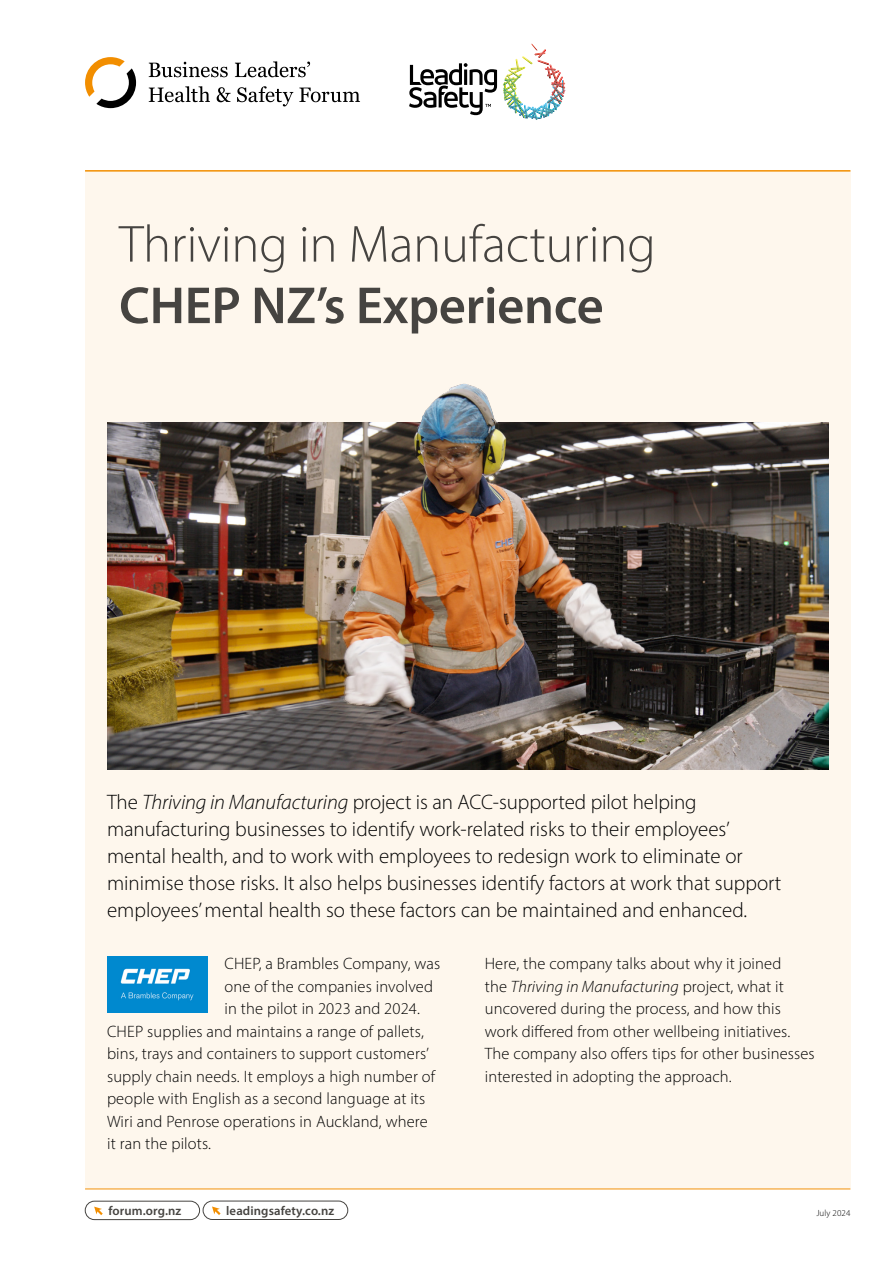
<style>
.page{position:relative;width:893px;height:1263px;background:#fff}
.page>*{position:absolute;margin:0;border:0;box-sizing:border-box;transform-origin:0 0}
.t1{font:300 52.5px "Myriad Pro";letter-spacing:-.005em;color:#464441}
.t2{font:600 52.5px "Myriad Pro";letter-spacing:-.005em;color:#464441}
.Intro{font:300 21px/27px "Myriad Pro";color:#000}
.Body{font:300 16.5px/22.5px "Myriad Pro";letter-spacing:.01em;color:#000}
.t3{font:600 12.75px "Myriad Pro";letter-spacing:.01em;color:#464441}
.Small_Print{font:300 9px "Myriad Pro";letter-spacing:.01em;color:#000}
.s1{font-style:italic}
</style>
<div class="page">
<hr style="left:85px;top:1188px;width:765px;height:1px;background:#f28e00">
<svg style="left:94px;top:1206px;width:9px;height:9px"></svg>
<div style="left:85px;top:1201px;width:115px;height:19px;border:1px solid #464441;border-radius:9px"></div>
<svg style="left:212px;top:1206px;width:9px;height:9px"></svg>
<div style="left:203px;top:1201px;width:145px;height:19px;border:1px solid #464441;border-radius:9px"></div>
<div style="left:85px;top:172px;width:765px;height:1016px;background:#fef7ed"></div>
<hr style="left:85px;top:170px;width:765px;height:2px;background:#f28e00">
<svg style="left:85px;top:57px;width:51px;height:51px"></svg>
<svg style="left:149px;top:62px;width:79px;height:15px"></svg>
<svg style="left:235px;top:61px;width:75px;height:16px"></svg>
<svg style="left:149px;top:86px;width:61px;height:16px"></svg>
<svg style="left:217px;top:87px;width:14px;height:15px"></svg>
<svg style="left:237px;top:86px;width:56px;height:20px"></svg>
<svg style="left:299px;top:88px;width:61px;height:14px"></svg>
<img style="left:503px;top:43px;width:62px;height:77px">
<svg style="left:409px;top:63px;width:88px;height:52px"></svg>
<img style="left:107px;top:956px;width:101px;height:57px">
<img style="left:107px;top:383px;width:721px;height:386px">
<p class="t1" style="left:119px;top:212px;width:538px">Thriving in Manufacturing</p>
<p class="t2" style="left:119px;top:272px;width:486px">CHEP NZ’s Experience</p>
<p class="Intro" style="left:107px;top:788px;width:676px">The <span class="s1">Thriving in Manufacturing</span> project is an ACC-supported pilot helping manufacturing businesses to identify work-related risks to their employees’ mental health, and to work with employees to redesign work to eliminate or minimise those risks. It also helps businesses identify factors at work that support employees’ mental health so these factors can be maintained and enhanced.</p>
<p class="Body" style="left:225px;top:952px;width:217px">CHEP, a Brambles Company, was</p>
<p class="Body" style="left:225px;top:975px;width:210px">one of the companies involved</p>
<p class="Body" style="left:225px;top:997px;width:197px">in the pilot in 2023 and 2024.</p>
<p class="Body" style="left:107px;top:1020px;width:318px">CHEP supplies and maintains a range of pallets,</p>
<p class="Body" style="left:107px;top:1042px;width:323px">bins, trays and containers to support customers’</p>
<p class="Body" style="left:107px;top:1065px;width:330px">supply chain needs. It employs a high number of</p>
<p class="Body" style="left:107px;top:1087px;width:320px">people with English as a second language at its</p>
<p class="Body" style="left:107px;top:1110px;width:322px">Wiri and Penrose operations in Auckland, where</p>
<p class="Body" style="left:107px;top:1132px;width:106px">it ran the pilots.</p>
<p class="Body" style="left:485px;top:952px;width:332px">Here, the company talks about why it joined<br>the <span class="s1">Thriving in Manufacturing</span> project, what it uncovered during the process, and how this work differed from other wellbeing initiatives.<br>The company also offers tips for other businesses interested in adopting the approach.</p>
<p class="t3" style="left:108px;top:1203px;width:74px">forum.org.nz</p>
<p class="t3" style="left:226px;top:1203px;width:110px">leadingsafety.co.nz</p>
<p class="Small_Print" style="left:816px;top:1208px;width:36px">July 2024</p>
</div>
